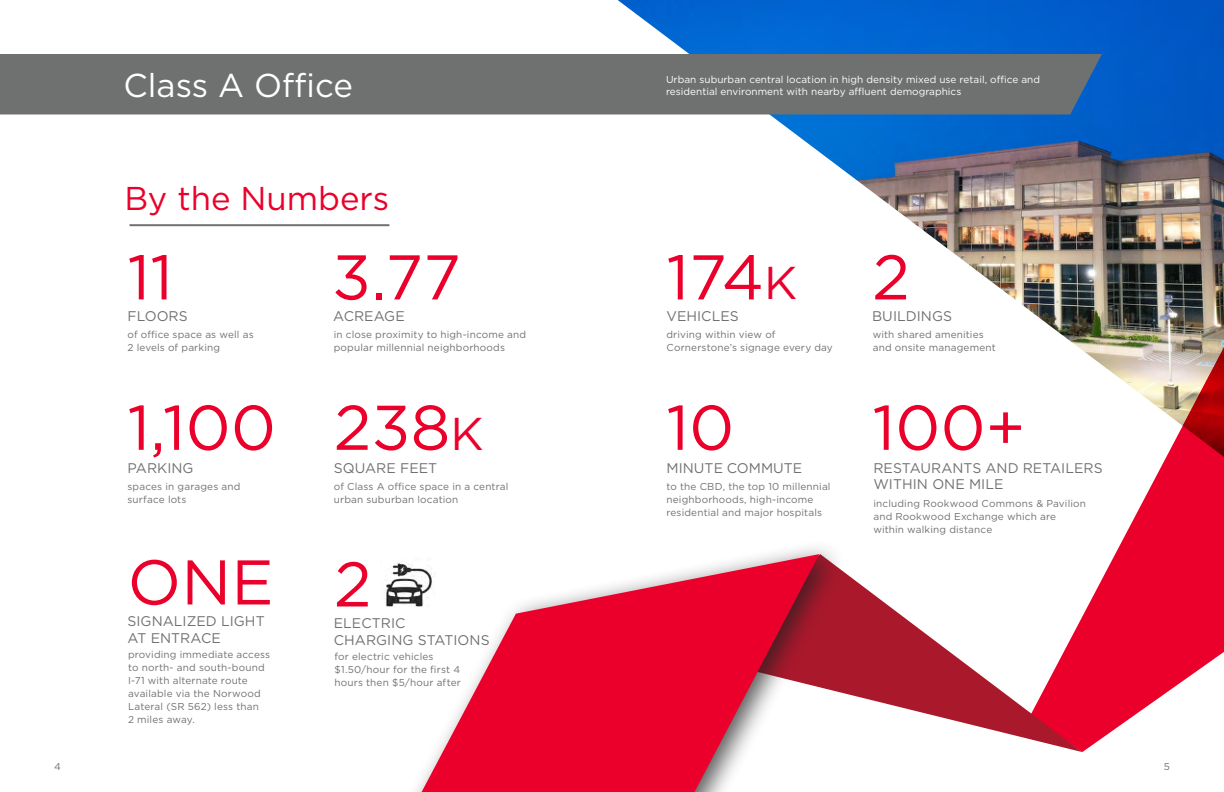
<style>
.page{position:relative;width:1224px;height:792px;background:#fff}
.page>*{position:absolute;margin:0;border:0;box-sizing:border-box;transform-origin:0 0}
.t1{font:63px "Gotham";letter-spacing:.005em;color:#ea002a}
.t2{font:33px "Gotham";color:#ea002a}
.t3{font:33px "Gotham";color:#fff}
.t4{font:14px/16.8px "Gotham";letter-spacing:.005em;color:#6f7171}
.t5{font:10px/13px "Gotham";letter-spacing:.015em;color:#6f7171}
.t6{font:10px "Gotham";letter-spacing:.005em;color:#fff}
.s1{font-size:46px}
</style>
<div class="page">
<svg style="left:1083px;top:461px;width:141px;height:291px;fill:#ea002a"></svg>
<svg style="left:847px;top:574px;width:236px;height:178px"></svg>
<div style="left:287px;top:539px;width:560px;height:253px;background:#231f20;opacity:.75"></div>
<svg style="left:422px;top:554px;width:398px;height:238px;fill:#ea002a"></svg>
<img style="left:618px;top:0;width:606px;height:461px">
<div style="left:0;top:54px;width:1102px;height:61px;background:#6f7171"></div>
<hr style="left:130px;top:224px;width:259px;height:2px;background:#6f7171">
<img style="left:380px;top:556px;width:56px;height:50px">
<h2 class="t3" style="left:124px;top:65px;width:231px">Class A Office</h2>
<h2 class="t2" style="left:124px;top:177px;width:266px">By the Numbers</h2>
<p class="t6" style="left:666px;top:73px;width:376px">Urban suburban central location in high density mixed use retail, office and</p>
<p class="t6" style="left:666px;top:85px;width:297px">residential environment with nearby affluent demographics</p>
<h1 class="t1" style="left:332px;top:237px;width:130px">3.77</h1>
<h1 class="t1" style="left:872px;top:237px;width:39px">2</h1>
<h1 class="t1" style="left:128px;top:237px;width:47px">11</h1>
<h1 class="t1" style="left:667px;top:237px;width:132px">174<span class="s1">K</span></h1>
<h3 class="t4" style="left:128px;top:308px;width:62px">FLOORS</h3>
<h3 class="t4" style="left:667px;top:308px;width:74px">VEHICLES</h3>
<h3 class="t4" style="left:333px;top:308px;width:73px">ACREAGE</h3>
<h3 class="t4" style="left:872px;top:308px;width:81px">BUILDINGS</h3>
<p class="t5" style="left:667px;top:328px;width:168px">driving within view of<br>Cornerstone’s signage every day</p>
<p class="t5" style="left:128px;top:328px;width:128px">of office space as well as<br>2 levels of parking</p>
<p class="t5" style="left:334px;top:328px;width:194px">in close proximity to high-income and popular millennial neighborhoods</p>
<p class="t5" style="left:873px;top:328px;width:125px">with shared amenities and onsite management</p>
<h1 class="t1" style="left:127px;top:387px;width:358px">1,100 238<span class="s1">K</span></h1>
<h1 class="t1" style="left:666px;top:387px;width:69px">10</h1>
<h1 class="t1" style="left:872px;top:387px;width:154px">100+</h1>
<h3 class="t4" style="left:128px;top:459px;width:68px">PARKING</h3>
<h3 class="t4" style="left:334px;top:459px;width:105px">SQUARE FEET</h3>
<h3 class="t4" style="left:667px;top:459px;width:137px">MINUTE COMMUTE</h3>
<h3 class="t4" style="left:873px;top:459px;width:231px">RESTAURANTS AND RETAILERS<br>WITHIN ONE MILE</h3>
<p class="t5" style="left:334px;top:480px;width:176px">of Class A office space in a central urban suburban location</p>
<p class="t5" style="left:127px;top:480px;width:115px">spaces in garages and surface lots</p>
<p class="t5" style="left:667px;top:480px;width:166px">to the CBD, the top 10 millennial neighborhoods, high-income residential and major hospitals</p>
<p class="t5" style="left:873px;top:497px;width:214px">including Rookwood Commons &amp; Pavilion and Rookwood Exchange which are within walking distance</p>
<h1 class="t1" style="left:128px;top:542px;width:148px">ONE</h1>
<h3 class="t4" style="left:128px;top:613px;width:139px">SIGNALIZED LIGHT<br>AT ENTRACE</h3>
<p class="t5" style="left:128px;top:648px;width:144px">providing immediate access to north- and south-bound<br>I-71 with alternate route available via the Norwood<br>Lateral (SR 562) less than<br>2 miles away.</p>
<h1 class="t1" style="left:334px;top:544px;width:39px">2</h1>
<h3 class="t4" style="left:334px;top:615px;width:157px">ELECTRIC<br>CHARGING STATIONS</h3>
<p class="t5" style="left:334px;top:650px;width:128px">for electric vehicles $1.50/hour for the first 4 hours then $5/hour after</p>
<p class="t5" style="left:54px;top:760px;width:8px">4</p>
<p class="t5" style="left:1164px;top:760px;width:8px">5</p>
</div>
